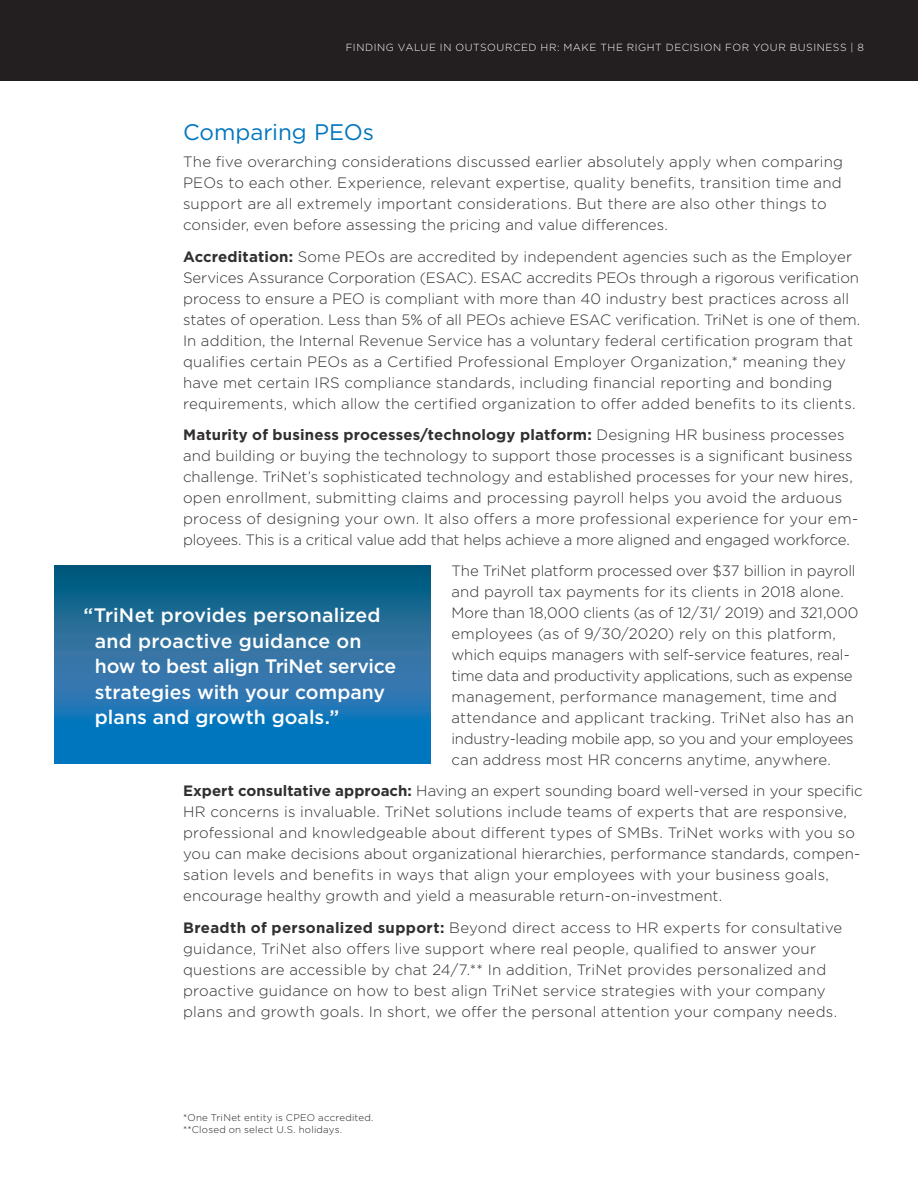
<style>
.page{position:relative;width:918px;height:1188px;background:#fff}
.page>*{position:absolute;margin:0;border:0;box-sizing:border-box;transform-origin:0 0}
.t1{font:22.5px "Gotham";letter-spacing:-.005em;color:#0076be}
.t2{font:500 19.5px/25.5px "Gotham";color:#fff}
.t3{font:300 15px/21px "Gotham";letter-spacing:.01em;color:#312f30}
.t4{font:300 10.35px "Gotham";letter-spacing:.055em;color:#fff}
.t5{font:300 9.75px/12px "Gotham";letter-spacing:.02em;color:#231f20}
.s1{font-weight:700}
</style>
<div class="page">
<div style="left:0;top:0;width:918px;height:81px;background:#231f20"></div>
<svg style="left:54px;top:566px;width:376px;height:198px;background:#1a6fa5"></svg>
<p class="t4" style="left:346px;top:41px;width:520px">FINDING VALUE IN OUTSOURCED HR: MAKE THE RIGHT DECISION FOR YOUR BUSINESS | 8</p>
<h1 class="t1" style="left:183px;top:117px;width:192px">Comparing PEOs</h1>
<p class="t3" style="left:183px;top:151px;width:662px">The five overarching considerations discussed earlier absolutely apply when comparing PEOs to each other. Experience, relevant expertise, quality benefits, transition time and support are all extremely important considerations. But there are also other things to consider, even before assessing the pricing and value differences.</p>
<p class="t3" style="left:183px;top:245px;width:679px"><span class="s1">Accreditation:</span> Some PEOs are accredited by independent agencies such as the Employer Services Assurance Corporation (ESAC). ESAC accredits PEOs through a rigorous verification process to ensure a PEO is compliant with more than 40 industry best practices across all states of operation. Less than 5% of all PEOs achieve ESAC verification. TriNet is one of them.<br>In addition, the Internal Revenue Service has a voluntary federal certification program that qualifies certain PEOs as a Certified Professional Employer Organization,* meaning they have met certain IRS compliance standards, including financial reporting and bonding requirements, which allow the certified organization to offer added benefits to its clients.</p>
<p class="t3" style="left:183px;top:424px;width:677px"><span class="s1">Maturity of business processes/technology platform:</span> Designing HR business processes and building or buying the technology to support those processes is a significant business challenge. TriNet’s sophisticated technology and established processes for your new hires, open enrollment, submitting claims and processing payroll helps you avoid the arduous process of designing your own. It also offers a more professional experience for your em&shy;ployees. This is a critical value add that helps achieve a more aligned and engaged workforce.</p>
<p class="t3" style="left:452px;top:560px;width:408px">The TriNet platform processed over $37 billion in payroll and payroll tax payments for its clients in 2018 alone.<br>More than 18,000 clients (as of 12/31/ 2019) and 321,000 employees (as of 9/30/2020) rely on this platform, which equips managers with self-service features, real&shy;time data and productivity applications, such as expense management, performance management, time and attendance and applicant tracking. TriNet also has an industry-leading mobile app, so you and your employees can address most HR concerns anytime, anywhere.</p>
<p class="t3" style="left:183px;top:780px;width:681px"><span class="s1">Expert consultative approach:</span> Having an expert sounding board well-versed in your specific HR concerns is invaluable. TriNet solutions include teams of experts that are responsive, professional and knowledgeable about different types of SMBs. TriNet works with you so you can make decisions about organizational hierarchies, performance standards, compen&shy;sation levels and benefits in ways that align your employees with your business goals, encourage healthy growth and yield a measurable return-on-investment.</p>
<p class="t3" style="left:183px;top:916px;width:661px"><span class="s1">Breadth of personalized support:</span> Beyond direct access to HR experts for consultative guidance, TriNet also offers live support where real people, qualified to answer your questions are accessible by chat 24/7.** In addition, TriNet provides personalized and proactive guidance on how to best align TriNet service strategies with your company plans and growth goals. In short, we offer the personal attention your company needs.</p>
<h2 class="t2" style="left:95px;top:602px;width:303px;text-indent:-11px">“TriNet provides personalized and proactive guidance on how to best align TriNet service strategies with your company plans and growth goals.”</h2>
<p class="t5" style="left:183px;top:1111px;width:192px">*One TriNet entity is CPEO accredited. **Closed on select U.S. holidays.</p>
</div>
